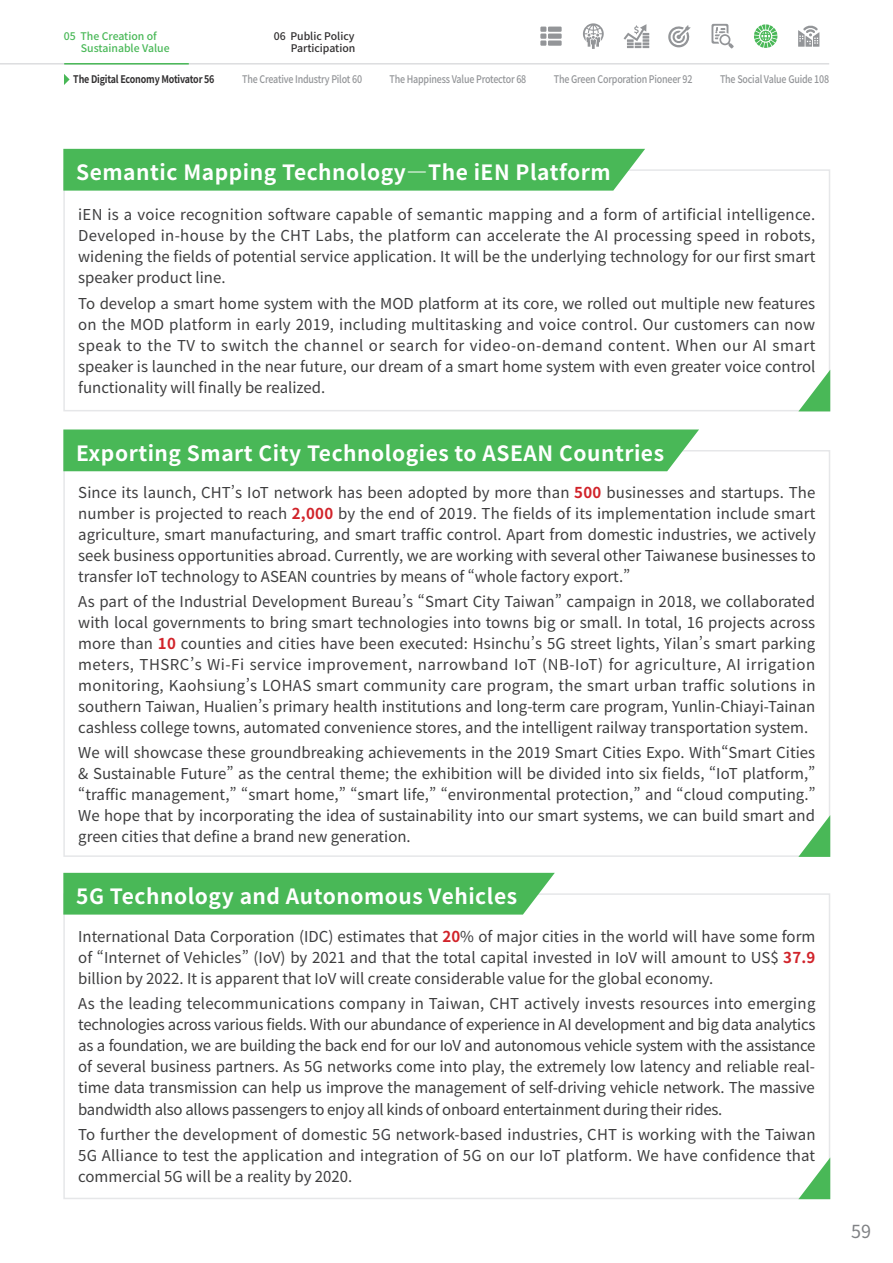
<style>
.page{position:relative;width:893px;height:1263px;background:#fff}
.page>*{position:absolute;margin:0;border:0;box-sizing:border-box;transform-origin:0 0}
.t1{font:700 21px "Noto Sans CJ Ktc";letter-spacing:.025em;color:#fff}
.t2{font:18px "Noto Sans CJ Ktc";color:#808285}
.Black_Text10_5{font:15px/21px "Noto Sans CJ Ktc";color:#3e3e3f;text-align:justify}
.t3{font:500 10.5px "Noto Sans CJ Ktc";letter-spacing:-.02em;color:#939598;scale:.85 1}
.t4{font:500 10.5px/12px "Noto Sans CJ Ktc";color:#49b857}
.t5{font:700 10.5px "Noto Sans CJ Ktc";letter-spacing:-.02em;color:#312f30;scale:.85 1}
.t6{font:500 10.5px/12px "Noto Sans CJ Ktc";color:#312f30;text-align:right}
.s1{font-weight:700;color:#d1232a}
</style>
<div class="page">
<hr style="left:0;top:63px;width:829px;height:2px;background:#dcdddf">
<hr style="left:64px;top:63px;width:125px;height:2px;background:#49b857">
<svg style="left:624px;top:24px;width:25px;height:24px"></svg>
<svg style="left:583px;top:23px;width:21px;height:26px"></svg>
<svg style="left:668px;top:25px;width:23px;height:23px"></svg>
<svg style="left:711px;top:24px;width:23px;height:24px"></svg>
<svg style="left:754px;top:24px;width:23px;height:24px"></svg>
<svg style="left:798px;top:25px;width:21px;height:22px"></svg>
<svg style="left:540px;top:27px;width:22px;height:19px"></svg>
<svg style="left:64px;top:74px;width:6px;height:11px"></svg>
<div style="left:63px;top:429px;width:636px;height:42px;background:#49b857"></div>
<svg style="left:798px;top:815px;width:32px;height:42px"></svg>
<div style="left:63px;top:873px;width:492px;height:41px;background:#49b857"></div>
<svg style="left:798px;top:1157px;width:32px;height:42px"></svg>
<div style="left:63px;top:169px;width:767px;height:242px;border:2px solid #e6e7e9"></div>
<div style="left:63px;top:149px;width:582px;height:42px;background:#49b857"></div>
<svg style="left:798px;top:370px;width:32px;height:41px"></svg>
<p class="t4" style="left:81px;top:30px;width:90px;text-indent:-17px">05 The Creation of<br>Sustainable Value</p>
<p class="t6" style="left:274px;top:30px;width:83px">06 Public Policy<br>Participation</p>
<p class="t5" style="left:73px;top:74px;width:168px">The Digital Economy Motivator 56</p>
<p class="t3" style="left:242px;top:74px;width:143px">The Creative Industry Pilot 60</p>
<p class="t3" style="left:389px;top:74px;width:163px">The Happiness Value Protector 68</p>
<p class="t3" style="left:554px;top:74px;width:165px">The Green Corporation Pioneer 92</p>
<p class="t3" style="left:720px;top:74px;width:130px">The Social Value Guide 108</p>
<p class="t1" style="left:76px;top:160px;width:536px">Semantic Mapping Technology—The iEN Platform</p>
<p class="Black_Text10_5" style="left:78px;top:205px;width:739px">iEN is a voice recognition software capable of semantic mapping and a form of artificial intelligence.<br>Developed in-house by the CHT Labs, the platform can accelerate the AI processing speed in robots, widening the fields of potential service application. It will be the underlying technology for our first smart speaker product line.</p>
<p class="Black_Text10_5" style="left:78px;top:293px;width:739px">To develop a smart home system with the MOD platform at its core, we rolled out multiple new features on the MOD platform in early 2019, including multitasking and voice control. Our customers can now speak to the TV to switch the channel or search for video-on-demand content. When our AI smart speaker is launched in the near future, our dream of a smart home system with even greater voice control functionality will finally be realized.</p>
<p class="t1" style="left:76px;top:441px;width:589px">Exporting Smart City Technologies to ASEAN Countries</p>
<p class="Black_Text10_5" style="left:78px;top:482px;width:739px">Since its launch, CHT’s IoT network has been adopted by more than <span class="s1">500</span> businesses and startups. The number is projected to reach <span class="s1">2,000</span> by the end of 2019. The fields of its implementation include smart agriculture, smart manufacturing, and smart traffic control. Apart from domestic industries, we actively seek business opportunities abroad. Currently, we are working with several other Taiwanese businesses to transfer IoT technology to ASEAN countries by means of “whole factory export.”</p>
<p class="Black_Text10_5" style="left:78px;top:591px;width:739px">As part of the Industrial Development Bureau’s “Smart City Taiwan” campaign in 2018, we collaborated with local governments to bring smart technologies into towns big or small. In total, 16 projects across more than <span class="s1">10</span> counties and cities have been executed: Hsinchu’s 5G street lights, Yilan’s smart parking meters, THSRC’s Wi-Fi service improvement, narrowband IoT (NB-IoT) for agriculture, AI irrigation monitoring, Kaohsiung’s LOHAS smart community care program, the smart urban traffic solutions in southern Taiwan, Hualien’s primary health institutions and long-term care program, Yunlin-Chiayi-Tainan cashless college towns, automated convenience stores, and the intelligent railway transportation system.</p>
<p class="Black_Text10_5" style="left:78px;top:743px;width:739px">We will showcase these groundbreaking achievements in the 2019 Smart Cities Expo. With“Smart Cities &amp; Sustainable Future” as the central theme; the exhibition will be divided into six fields, “IoT platform,” “traffic management,” “smart home,” “smart life,” “environmental protection,” and “cloud computing.” We hope that by incorporating the idea of sustainability into our smart systems, we can build smart and green cities that define a brand new generation.</p>
<p class="t1" style="left:76px;top:884px;width:442px">5G Technology and Autonomous Vehicles</p>
<p class="Black_Text10_5" style="left:78px;top:926px;width:739px">International Data Corporation (IDC) estimates that <span class="s1">20</span>% of major cities in the world will have some form of “Internet of Vehicles” (IoV) by 2021 and that the total capital invested in IoV will amount to US$ <span class="s1">37.9 </span>billion by 2022. It is apparent that IoV will create considerable value for the global economy.</p>
<p class="Black_Text10_5" style="left:78px;top:994px;width:739px">As the leading telecommunications company in Taiwan, CHT actively invests resources into emerging technologies across various fields. With our abundance of experience in AI development and big data analytics as a foundation, we are building the back end for our IoV and autonomous vehicle system with the assistance of several business partners. As 5G networks come into play, the extremely low latency and reliable real&shy;time data transmission can help us improve the management of self-driving vehicle network. The massive bandwidth also allows passengers to enjoy all kinds of onboard entertainment during their rides.</p>
<p class="Black_Text10_5" style="left:78px;top:1124px;width:739px">To further the development of domestic 5G network-based industries, CHT is working with the Taiwan 5G Alliance to test the application and integration of 5G on our IoT platform. We have confidence that commercial 5G will be a reality by 2020.</p>
<p class="t2" style="left:851px;top:1221px;width:21px">59</p>
</div>
